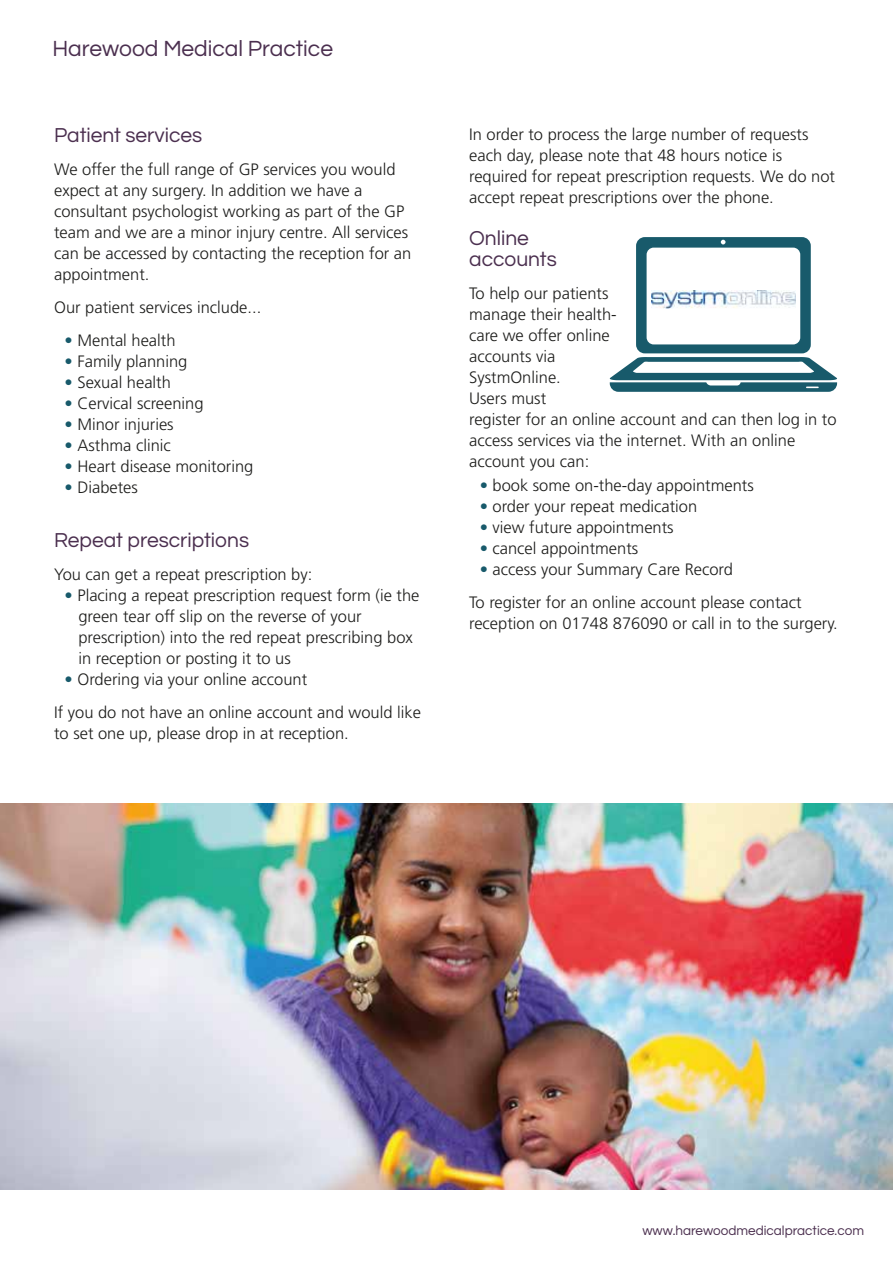
<style>
.page{position:relative;width:893px;height:1263px;background:#fff}
.page>*{position:absolute;margin:0;border:0;box-sizing:border-box;transform-origin:0 0}
.t1{font:22.8px "Questrial";color:#4b2f4f}
.t2{font:21px/21px "Questrial";color:#4b2f4f}
.t3{font:300 16.5px/21px "Frutiger LT Std";color:#1d1d1b}
.t4{font:13.5px "Questrial";color:#4b2f4f}
.s1{color:#185a6b}
</style>
<div class="page">
<svg style="left:610px;top:237px;width:227px;height:155px"></svg>
<img style="left:0;top:803px;width:893px;height:386px">
<h1 class="t1" style="left:52px;top:37px;width:282px">Harewood Medical Practice</h1>
<p class="t2" style="left:54px;top:125px;width:150px">Patient services</p>
<p class="t3" style="left:54px;top:159px;width:359px">We offer the full range of GP services you would expect at any surgery. In addition we have a consultant psychologist working as part of the GP team and we are a minor injury centre. All services can be accessed by contacting the reception for an appointment.</p>
<p class="t3" style="left:54px;top:297px;width:209px">Our patient services include...</p>
<p class="t3" style="left:65px;top:330px;width:112px"><span class="s1">•</span> Mental health</p>
<p class="t3" style="left:65px;top:351px;width:124px"><span class="s1">•</span> Family planning</p>
<p class="t3" style="left:65px;top:372px;width:108px"><span class="s1">•</span> Sexual health</p>
<p class="t3" style="left:65px;top:393px;width:141px"><span class="s1">•</span> Cervical screening</p>
<p class="t3" style="left:65px;top:414px;width:111px"><span class="s1">•</span> Minor injuries</p>
<p class="t3" style="left:65px;top:435px;width:108px"><span class="s1">•</span> Asthma clinic</p>
<p class="t3" style="left:65px;top:456px;width:190px"><span class="s1">•</span> Heart disease monitoring</p>
<p class="t3" style="left:65px;top:477px;width:75px"><span class="s1">•</span> Diabetes</p>
<p class="t2" style="left:54px;top:530px;width:197px">Repeat prescriptions</p>
<p class="t3" style="left:54px;top:564px;width:260px">You can get a repeat prescription by:</p>
<p class="t3" style="left:78px;top:585px;width:342px;text-indent:-14px"><span class="s1">•</span> Placing a repeat prescription request form (ie the green tear off slip on the reverse of your prescription) into the red repeat prescribing box in reception or posting it to us</p>
<p class="t3" style="left:54px;top:663px;width:368px;line-height:33px;text-indent:10px"><span class="s1">•</span> Ordering via your online account<br>If you do not have an online account and would like</p>
<p class="t3" style="left:54px;top:723px;width:296px">to set one up, please drop in at reception.</p>
<p class="t3" style="left:469px;top:124px;width:367px">In order to process the large number of requests each day, please note that 48 hours notice is required for repeat prescription requests. We do not accept repeat prescriptions over the phone.</p>
<p class="t2" style="left:469px;top:228px;width:89px">Online accounts</p>
<p class="t3" style="left:469px;top:283px;width:369px">To help our patients<br>manage their health-<br>care we offer online<br>accounts via<br>SystmOnline.<br>Users must<br>register for an online account and can then log in to access services via the internet. With an online account you can:</p>
<p class="t3" style="left:480px;top:475px;width:276px"><span class="s1">•</span> book some on-the-day appointments</p>
<p class="t3" style="left:480px;top:496px;width:219px"><span class="s1">•</span> order your repeat medication</p>
<p class="t3" style="left:480px;top:517px;width:196px"><span class="s1">•</span> view future appointments</p>
<p class="t3" style="left:480px;top:538px;width:160px"><span class="s1">•</span> cancel appointments</p>
<p class="t3" style="left:469px;top:553px;width:334px;line-height:33px;text-indent:10px"><span class="s1">•</span> access your Summary Care Record<br>To register for an online account please contact</p>
<p class="t3" style="left:469px;top:613px;width:370px">reception on 01748 876090 or call in to the surgery.</p>
<p class="t4" style="left:642px;top:1223px;width:223px">www.harewoodmedicalpractice.com</p>
</div>
